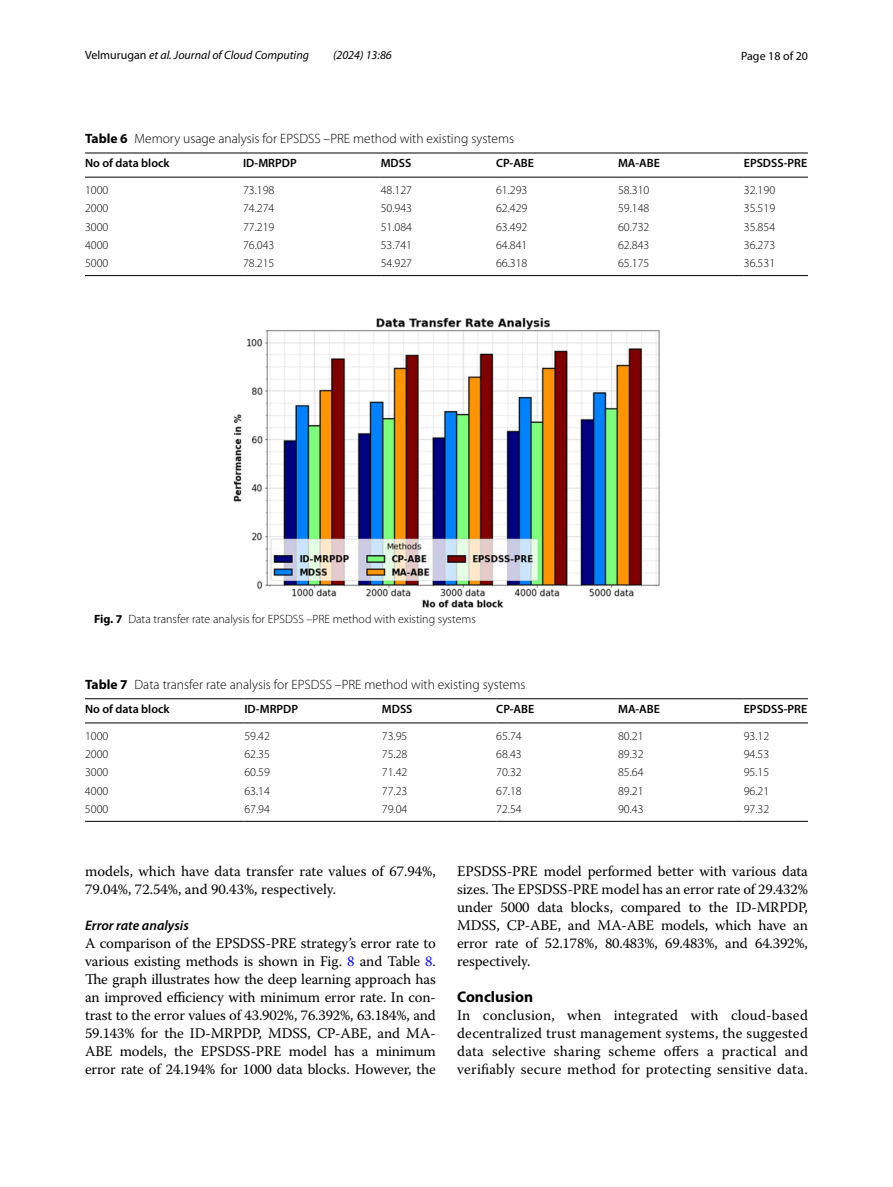
<style>
.page{position:relative;width:893px;height:1187px;background:#fff}
.page>*{position:absolute;margin:0;border:0;box-sizing:border-box;transform-origin:0 0}
.t1{font:700 15.45px "Myriad Pro";color:#000}
.t2{font:14.7px/18px "Warnock Pro";color:#000;text-align:justify}
.t3{font:italic 600 13.8px "Myriad Pro";color:#000}
.t4{font:300 13.5px "Myriad Pro";color:#000}
.t5{font:300 12px "Myriad Pro";color:#000}
.t6{font:600 12px "Myriad Pro";color:#000}
.t7{font:italic 12px "Myriad Pro";color:#000}
.t8{font:12px "Myriad Pro";color:#000}
.s1{font-style:normal}
.s2{font-weight:700}
.s3{color:#00f}
</style>
<div class="page">
<hr style="left:85px;top:153px;width:158px;height:1px;background:#000">
<hr style="left:85px;top:177px;width:158px;height:1px;background:#000">
<hr style="left:243px;top:153px;width:138px;height:1px;background:#000">
<hr style="left:243px;top:177px;width:138px;height:1px;background:#000">
<hr style="left:381px;top:153px;width:115px;height:1px;background:#000">
<hr style="left:381px;top:177px;width:115px;height:1px;background:#000">
<hr style="left:496px;top:153px;width:122px;height:1px;background:#000">
<hr style="left:496px;top:177px;width:122px;height:1px;background:#000">
<hr style="left:618px;top:153px;width:126px;height:1px;background:#000">
<hr style="left:618px;top:177px;width:126px;height:1px;background:#000">
<hr style="left:744px;top:153px;width:64px;height:1px;background:#000">
<hr style="left:744px;top:177px;width:64px;height:1px;background:#000">
<hr style="left:85px;top:275px;width:158px;height:1px;background:#000">
<hr style="left:243px;top:275px;width:138px;height:1px;background:#000">
<hr style="left:381px;top:275px;width:115px;height:1px;background:#000">
<hr style="left:496px;top:275px;width:122px;height:1px;background:#000">
<hr style="left:618px;top:275px;width:126px;height:1px;background:#000">
<hr style="left:744px;top:275px;width:64px;height:1px;background:#000">
<img style="left:234px;top:317px;width:425px;height:291px">
<hr style="left:85px;top:698px;width:159px;height:1px;background:#000">
<hr style="left:85px;top:722px;width:159px;height:1px;background:#000">
<hr style="left:244px;top:698px;width:138px;height:1px;background:#000">
<hr style="left:244px;top:722px;width:138px;height:1px;background:#000">
<hr style="left:382px;top:698px;width:114px;height:1px;background:#000">
<hr style="left:382px;top:722px;width:114px;height:1px;background:#000">
<hr style="left:496px;top:698px;width:122px;height:1px;background:#000">
<hr style="left:496px;top:722px;width:122px;height:1px;background:#000">
<hr style="left:618px;top:698px;width:126px;height:1px;background:#000">
<hr style="left:618px;top:722px;width:126px;height:1px;background:#000">
<hr style="left:744px;top:698px;width:64px;height:1px;background:#000">
<hr style="left:744px;top:722px;width:64px;height:1px;background:#000">
<hr style="left:85px;top:821px;width:159px;height:1px;background:#000">
<hr style="left:244px;top:821px;width:138px;height:1px;background:#000">
<hr style="left:382px;top:821px;width:114px;height:1px;background:#000">
<hr style="left:496px;top:821px;width:122px;height:1px;background:#000">
<hr style="left:618px;top:821px;width:126px;height:1px;background:#000">
<hr style="left:744px;top:821px;width:64px;height:1px;background:#000">
<p class="t7" style="left:85px;top:48px;width:225px"><span class="s1">Velmurugan</span> et al. Journal of Cloud Computing</p>
<p class="t7" style="left:333px;top:48px;width:60px">(2024) 13:86</p>
<p class="t8" style="left:741px;top:48px;width:68px">Page 18 of 20</p>
<p class="t4" style="left:85px;top:131px;width:431px"><span class="s2">Table 6</span> Memory usage analysis for EPSDSS –PRE method with existing systems</p>
<p class="t6" style="left:85px;top:156px;width:86px">No of data block</p>
<p class="t6" style="left:243px;top:156px;width:55px">ID-MRPDP</p>
<p class="t6" style="left:381px;top:156px;width:32px">MDSS</p>
<p class="t6" style="left:496px;top:156px;width:40px">CP-ABE</p>
<p class="t6" style="left:618px;top:156px;width:43px">MA-ABE</p>
<p class="t6" style="left:744px;top:156px;width:65px">EPSDSS-PRE</p>
<p class="t5" style="left:85px;top:184px;width:25px">1000</p>
<p class="t5" style="left:243px;top:184px;width:33px">73.198</p>
<p class="t5" style="left:381px;top:184px;width:33px">48.127</p>
<p class="t5" style="left:496px;top:184px;width:33px">61.293</p>
<p class="t5" style="left:618px;top:184px;width:33px">58.310</p>
<p class="t5" style="left:744px;top:184px;width:33px">32.190</p>
<p class="t5" style="left:85px;top:202px;width:25px">2000</p>
<p class="t5" style="left:243px;top:202px;width:33px">74.274</p>
<p class="t5" style="left:381px;top:202px;width:33px">50.943</p>
<p class="t5" style="left:496px;top:202px;width:33px">62.429</p>
<p class="t5" style="left:618px;top:202px;width:33px">59.148</p>
<p class="t5" style="left:744px;top:202px;width:33px">35.519</p>
<p class="t5" style="left:85px;top:220px;width:25px">3000</p>
<p class="t5" style="left:243px;top:220px;width:33px">77.219</p>
<p class="t5" style="left:381px;top:220px;width:33px">51.084</p>
<p class="t5" style="left:496px;top:220px;width:33px">63.492</p>
<p class="t5" style="left:618px;top:220px;width:33px">60.732</p>
<p class="t5" style="left:744px;top:220px;width:33px">35.854</p>
<p class="t5" style="left:85px;top:238px;width:25px">4000</p>
<p class="t5" style="left:243px;top:238px;width:33px">76.043</p>
<p class="t5" style="left:381px;top:238px;width:33px">53.741</p>
<p class="t5" style="left:496px;top:238px;width:33px">64.841</p>
<p class="t5" style="left:618px;top:238px;width:33px">62.843</p>
<p class="t5" style="left:744px;top:238px;width:33px">36.273</p>
<p class="t5" style="left:85px;top:256px;width:25px">5000</p>
<p class="t5" style="left:243px;top:256px;width:33px">78.215</p>
<p class="t5" style="left:381px;top:256px;width:33px">54.927</p>
<p class="t5" style="left:496px;top:256px;width:33px">66.318</p>
<p class="t5" style="left:618px;top:256px;width:33px">65.175</p>
<p class="t5" style="left:744px;top:256px;width:33px">36.531</p>
<p class="t5" style="left:94px;top:612px;width:383px"><span class="s2">Fig. 7</span> Data transfer rate analysis for EPSDSS –PRE method with existing systems</p>
<p class="t4" style="left:85px;top:677px;width:442px"><span class="s2">Table 7</span> Data transfer rate analysis for EPSDSS –PRE method with existing systems</p>
<p class="t6" style="left:85px;top:701px;width:86px">No of data block</p>
<p class="t6" style="left:244px;top:701px;width:55px">ID-MRPDP</p>
<p class="t6" style="left:382px;top:701px;width:32px">MDSS</p>
<p class="t6" style="left:496px;top:701px;width:40px">CP-ABE</p>
<p class="t6" style="left:618px;top:701px;width:43px">MA-ABE</p>
<p class="t6" style="left:744px;top:701px;width:65px">EPSDSS-PRE</p>
<p class="t5" style="left:85px;top:729px;width:25px">1000</p>
<p class="t5" style="left:244px;top:729px;width:27px">59.42</p>
<p class="t5" style="left:382px;top:729px;width:27px">73.95</p>
<p class="t5" style="left:496px;top:729px;width:27px">65.74</p>
<p class="t5" style="left:618px;top:729px;width:27px">80.21</p>
<p class="t5" style="left:744px;top:729px;width:27px">93.12</p>
<p class="t5" style="left:85px;top:747px;width:25px">2000</p>
<p class="t5" style="left:244px;top:747px;width:27px">62.35</p>
<p class="t5" style="left:382px;top:747px;width:27px">75.28</p>
<p class="t5" style="left:496px;top:747px;width:27px">68.43</p>
<p class="t5" style="left:618px;top:747px;width:27px">89.32</p>
<p class="t5" style="left:744px;top:747px;width:27px">94.53</p>
<p class="t5" style="left:85px;top:765px;width:25px">3000</p>
<p class="t5" style="left:244px;top:765px;width:27px">60.59</p>
<p class="t5" style="left:382px;top:765px;width:27px">71.42</p>
<p class="t5" style="left:496px;top:765px;width:27px">70.32</p>
<p class="t5" style="left:618px;top:765px;width:27px">85.64</p>
<p class="t5" style="left:744px;top:765px;width:27px">95.15</p>
<p class="t5" style="left:85px;top:783px;width:25px">4000</p>
<p class="t5" style="left:244px;top:783px;width:27px">63.14</p>
<p class="t5" style="left:382px;top:783px;width:27px">77.23</p>
<p class="t5" style="left:496px;top:783px;width:27px">67.18</p>
<p class="t5" style="left:618px;top:783px;width:27px">89.21</p>
<p class="t5" style="left:744px;top:783px;width:27px">96.21</p>
<p class="t5" style="left:85px;top:802px;width:25px">5000</p>
<p class="t5" style="left:244px;top:802px;width:27px">67.94</p>
<p class="t5" style="left:382px;top:802px;width:27px">79.04</p>
<p class="t5" style="left:496px;top:802px;width:27px">72.54</p>
<p class="t5" style="left:618px;top:802px;width:27px">90.43</p>
<p class="t5" style="left:744px;top:802px;width:27px">97.32</p>
<p class="t2" style="left:85px;top:861px;width:352px">models, which have data transfer rate values of 67.94%,<br>79.04%, 72.54%, and 90.43%, respectively.</p>
<p class="t3" style="left:85px;top:916px;width:105px">Error rate analysis</p>
<p class="t2" style="left:85px;top:933px;width:352px">A comparison of the EPSDSS-PRE strategy’s error rate to various existing methods is shown in Fig. <span class="s3">8</span> and Table <span class="s3">8</span>.<br>The graph illustrates how the deep learning approach has an improved efficiency with minimum error rate. In con&shy;trast to the error values of 43.902%, 76.392%, 63.184%, and 59.143% for the ID-MRPDP, MDSS, CP-ABE, and MA-ABE models, the EPSDSS-PRE model has a minimum error rate of 24.194% for 1000 data blocks. However, the</p>
<p class="t2" style="left:457px;top:861px;width:352px">EPSDSS-PRE model performed better with various data sizes. The EPSDSS-PRE model has an error rate of 29.432% under 5000 data blocks, compared to the ID-MRPDP, MDSS, CP-ABE, and MA-ABE models, which have an error rate of 52.178%, 80.483%, 69.483%, and 64.392%, respectively.</p>
<p class="t1" style="left:457px;top:986px;width:77px">Conclusion</p>
<p class="t2" style="left:457px;top:1005px;width:352px">In conclusion, when integrated with cloud-based decentralized trust management systems, the suggested data selective sharing scheme offers a practical and verifiably secure method for protecting sensitive data.</p>
</div>
